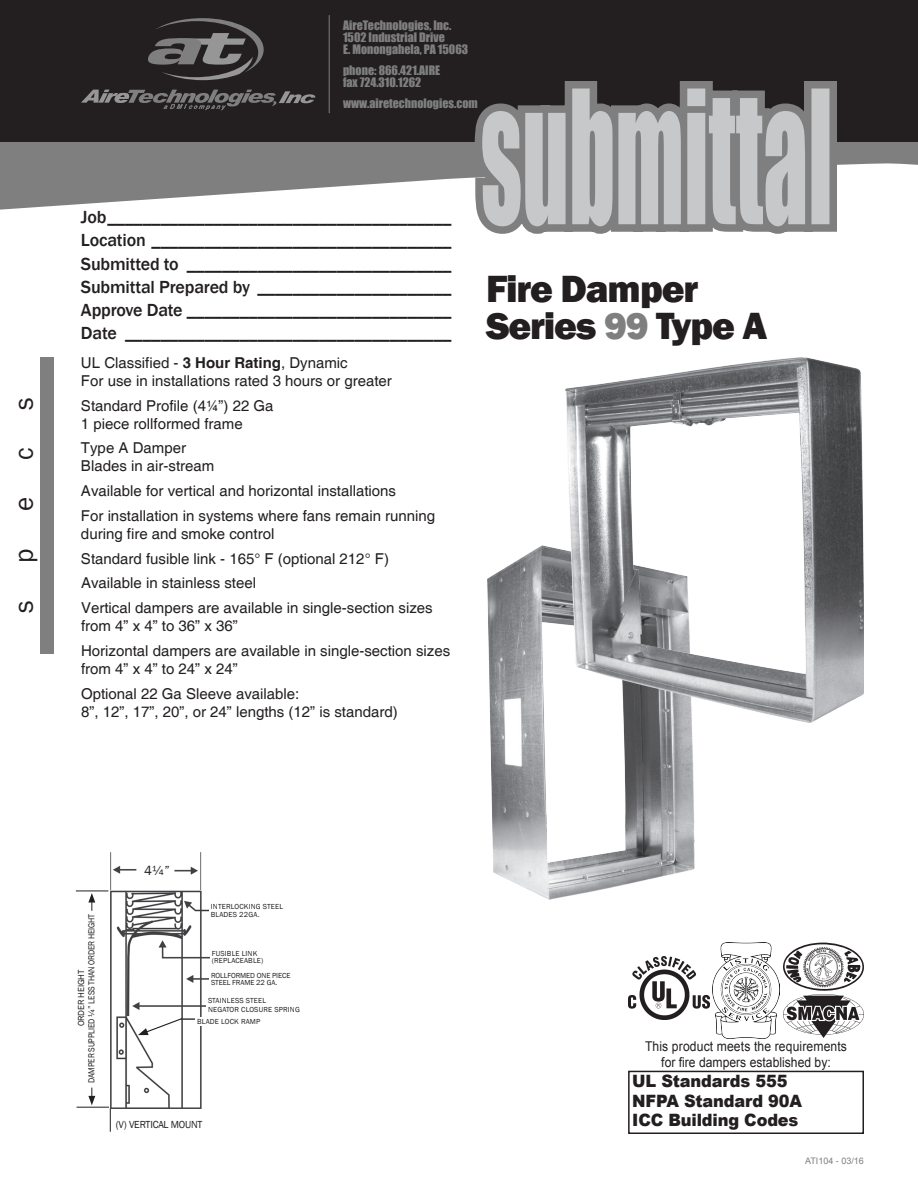
<style>
.page{position:relative;width:918px;height:1188px;background:#fff}
.page>*{position:absolute;margin:0;border:0;box-sizing:border-box;transform-origin:0 0}
.t1{font:800 39px/37.5px "Franklin Gothic";letter-spacing:-.03em;color:#231f20}
.t2{font:27px "Franklin Gothic";color:#231f20}
.t3{font:500 18px/23.1px "Franklin Gothic";letter-spacing:-.01em;color:#231f20;text-align:justify}
.t4{font:900 16.95px/19.8px "Arial";letter-spacing:-.01em;color:#231f20;scale:.95 1}
.t5{font:15px/18px "Helvetica";color:#231f20}
.t6{font:13.5px/16.2px "Arial";letter-spacing:.01em;color:#231f20;text-align:center;scale:.9 1}
.t7{font:13.5px "Franklin Gothic";color:#231f20}
.t8{font:12px/12px "Impact";color:#7f7f7f}
.t9{font:10.5px "Franklin Gothic";letter-spacing:-.02em;color:#231f20}
.t10{font:9px/10.5px "Franklin Gothic";letter-spacing:-.02em;color:#231f20;text-align:center}
.t11{font:9px "Arial";color:#7f7f7f}
.t12{font:7.5px/7.5px "Franklin Gothic";letter-spacing:.02em;color:#231f20}
.t13{font:7.5px/7.5px "Franklin Gothic";letter-spacing:-.01em;color:#231f20}
.s1{font-weight:700}
.s2{color:#7f7f7f}
</style>
<div class="page">
<svg style="left:0;top:142px;width:918px;height:68px;fill:#7f7f7f"></svg>
<div style="left:0;top:0;width:918px;height:142px;background:#231f20"></div>
<svg style="left:148px;top:18px;width:116px;height:62px"></svg>
<svg style="left:81px;top:90px;width:234px;height:20px"></svg>
<hr style="left:329px;top:15px;width:1px;height:98px;background:#7f7f7f">
<svg style="left:464px;top:81px;width:380px;height:153px"></svg>
<svg style="left:482px;top:89px;width:347px;height:137px;background:#a6a7a8"></svg>
<div style="left:40px;top:357px;width:14px;height:297px;background:#7f7f7f"></div>
<img style="left:628px;top:957px;width:81px;height:62px">
<img style="left:712px;top:943px;width:68px;height:95px">
<svg style="left:783px;top:943px;width:81px;height:95px"></svg>
<div style="left:628px;top:1071px;width:236px;height:63px;border:2px solid #231f20"></div>
<img style="left:487px;top:546px;width:207px;height:353px">
<img style="left:565px;top:357px;width:299px;height:366px">
<img style="left:110px;top:853px;width:100px;height:255px">
<div style="left:206px;top:996px;width:102px;height:18px;background:#fff"></div>
<div style="left:195px;top:1017px;width:68px;height:9px;background:#fff"></div>
<div style="left:209px;top:901px;width:77px;height:18px;background:#fff"></div>
<div style="left:209px;top:969px;width:88px;height:20px;background:#fff"></div>
<div style="left:150px;top:1013px;width:31px;height:15px;background:#fff"></div>
<svg style="left:138px;top:1017px;width:46px;height:18px"></svg>
<hr style="left:76px;top:891px;width:32px;height:1px;background:#231f20">
<hr style="left:77px;top:1107px;width:32px;height:1px;background:#231f20">
<svg style="left:110px;top:1108px;width:1px;height:24px"></svg>
<svg style="left:88px;top:893px;width:7px;height:18px"></svg>
<svg style="left:88px;top:1088px;width:7px;height:17px"></svg>
<h2 class="t2" style="left:7px;top:410px;width:14px;rotate:-90deg">s</h2>
<h2 class="t2" style="left:7px;top:460px;width:14px;rotate:-90deg">c</h2>
<h2 class="t2" style="left:7px;top:511px;width:16px;rotate:-90deg">e</h2>
<h2 class="t2" style="left:7px;top:563px;width:16px;rotate:-90deg">p</h2>
<h2 class="t2" style="left:7px;top:613px;width:14px;rotate:-90deg">s</h2>
<p class="t8" style="left:343px;top:19px;width:127px">AireTechnologies, Inc.<br>1502 Industrial Drive<br>E. Monongahela, PA 15063</p>
<p class="t8" style="left:343px;top:64px;width:99px">phone: 866.421.AIRE fax 724.310.1262</p>
<p class="t8" style="left:343px;top:97px;width:136px">www.airetechnologies.com</p>
<p class="t3" style="left:81px;top:206px;width:372px">Job_______________________________________ Location __________________________________ Submitted to ______________________________ Submittal Prepared by ______________________ Approve Date ______________________________ Date _____________________________________</p>
<p class="t5" style="left:81px;top:354px;width:312px">UL Classified - <span class="s1">3 Hour Rating</span>, Dynamic<br>For use in installations rated 3 hours or greater</p>
<p class="t5" style="left:81px;top:397px;width:194px">Standard Profile (4¼”) 22 Ga<br>1 piece rollformed frame</p>
<p class="t5" style="left:81px;top:440px;width:135px">Type A Damper<br>Blades in air-stream</p>
<p class="t5" style="left:81px;top:482px;width:317px">Available for vertical and horizontal installations</p>
<p class="t5" style="left:81px;top:507px;width:356px">For installation in systems where fans remain running during fire and smoke control</p>
<p class="t5" style="left:81px;top:550px;width:310px">Standard fusible link - 165° F (optional 212° F)</p>
<p class="t5" style="left:81px;top:575px;width:177px">Available in stainless steel</p>
<p class="t5" style="left:81px;top:599px;width:353px">Vertical dampers are available in single-section sizes from 4” x 4” to 36” x 36”</p>
<p class="t5" style="left:81px;top:642px;width:371px">Horizontal dampers are available in single-section sizes from 4” x 4” to 24” x 24”</p>
<p class="t5" style="left:81px;top:685px;width:318px">Optional 22 Ga Sleeve available:<br>8”, 12”, 17”, 20”, or 24” lengths (12” is standard)</p>
<p class="t1" style="left:486px;top:270px;width:283px">Fire Damper<br>Series <span class="s2">99</span> Type A</p>
<p class="t10" style="left:76px;top:1083px;width:170px;rotate:-90deg">ORDER HEIGHT<br>DAMPER SUPPLIED ¼” LESS THAN ORDER HEIGHT</p>
<p class="t7" style="left:144px;top:862px;width:27px">4¼”</p>
<p class="t12" style="left:211px;top:903px;width:74px">INTERLOCKING STEEL<br>BLADES 22GA.</p>
<p class="t12" style="left:212px;top:950px;width:53px">FUSIBLE LINK (REPLACEABLE)</p>
<p class="t13" style="left:211px;top:972px;width:81px">ROLLFORMED ONE PIECE<br>STEEL FRAME 22 GA.</p>
<p class="t12" style="left:208px;top:997px;width:93px;line-height:9px">STAINLESS STEEL<br>NEGATOR CLOSURE SPRING</p>
<p class="t12" style="left:197px;top:1018px;width:65px">BLADE LOCK RAMP</p>
<p class="t9" style="left:116px;top:1118px;width:88px">(V) VERTICAL MOUNT</p>
<p class="t6" style="left:645px;top:1038px;width:226px">This product meets the requirements for fire dampers established by:</p>
<p class="t4" style="left:632px;top:1070px;width:180px">UL Standards 555<br>NFPA Standard 90A<br>ICC Building Codes</p>
<p class="t11" style="left:805px;top:1155px;width:60px">ATI104 - 03/16</p>
</div>
